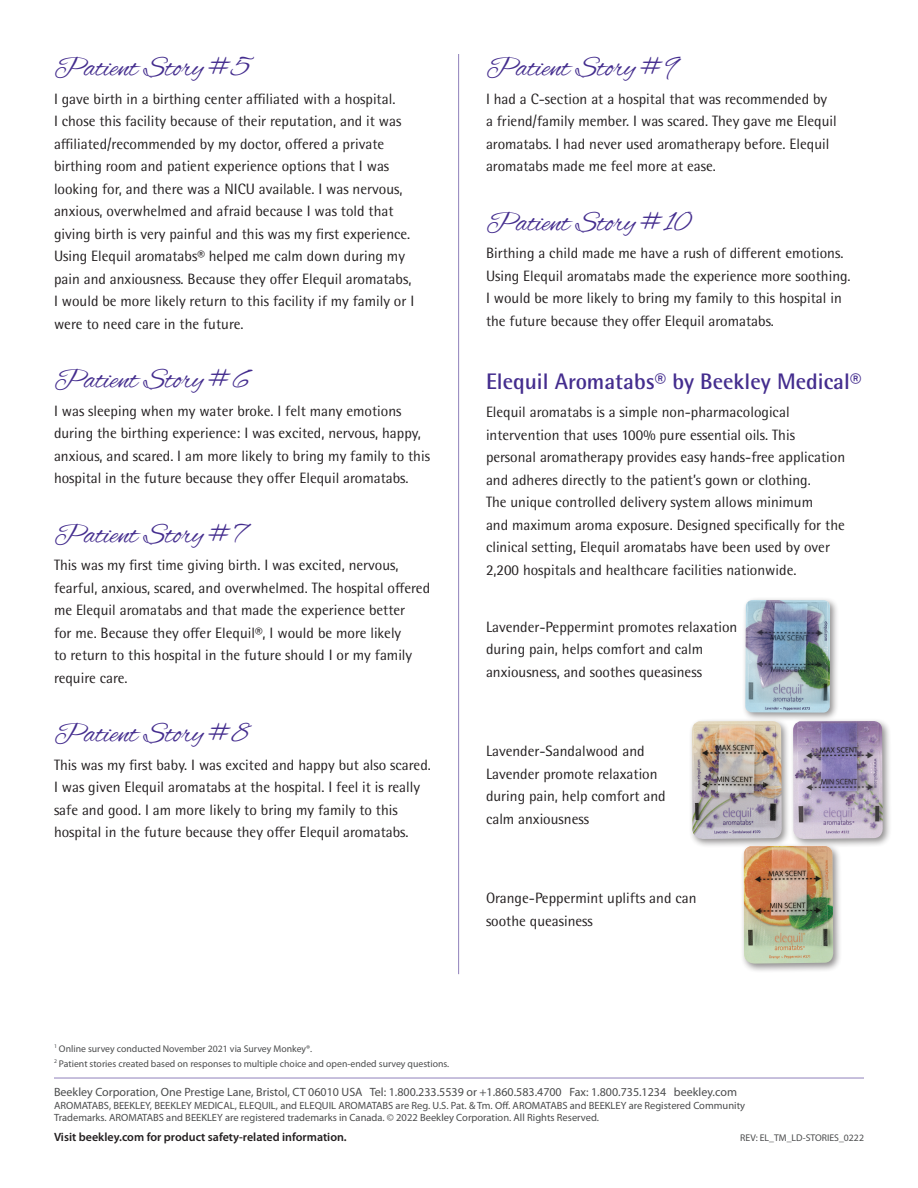
<style>
.page{position:relative;width:918px;height:1188px;background:#fff}
.page>*{position:absolute;margin:0;border:0;box-sizing:border-box;transform-origin:0 0}
.t1{font:28.5px "Alex Brush ROB";color:#442d8e}
.t2{font:700 22.5px "Rotis Semi Sans Std";color:#442d8e}
.t3{font:15px/22.5px "Rotis Semi Sans Std";color:#231f20}
.t4{font:12px "Myriad Pro";color:#4b4c4d}
.t5{font:600 12px "Myriad Pro";color:#231f20}
.t6{font:10.5px/12.6px "Myriad Pro";color:#4b4c4d}
.t7{font:9.75px "Myriad Pro";color:#4b4c4d}
</style>
<div class="page">
<div style="left:689px;top:597px;width:203px;height:376px;background:#231f20;opacity:.5"></div>
<img style="left:692px;top:721px;width:90px;height:118px">
<img style="left:744px;top:846px;width:89px;height:118px">
<img style="left:745px;top:600px;width:85px;height:113px">
<img style="left:793px;top:721px;width:90px;height:118px">
<hr style="left:54px;top:1078px;width:810px;height:1px;background:#9081bb">
<hr style="left:458px;top:54px;width:1px;height:920px;background:#9081bb">
<p class="t1" style="left:54px;top:51px;width:198px">Patient Story #5</p>
<p class="t3" style="left:54px;top:88px;width:362px">I gave birth in a birthing center affiliated with a hospital.<br>I chose this facility because of their reputation, and it was affiliated/recommended by my doctor, offered a private birthing room and patient experience options that I was looking for, and there was a NICU available. I was nervous, anxious, overwhelmed and afraid because I was told that giving birth is very painful and this was my first experience.<br>Using Elequil aromatabs® helped me calm down during my pain and anxiousness. Because they offer Elequil aromatabs, I would be more likely return to this facility if my family or I were to need care in the future.</p>
<p class="t1" style="left:54px;top:363px;width:196px">Patient Story #6</p>
<p class="t3" style="left:54px;top:400px;width:377px">I was sleeping when my water broke. I felt many emotions during the birthing experience: I was excited, nervous, happy, anxious, and scared. I am more likely to bring my family to this hospital in the future because they offer Elequil aromatabs.</p>
<p class="t1" style="left:54px;top:517px;width:193px">Patient Story #7</p>
<p class="t3" style="left:54px;top:554px;width:378px">This was my first time giving birth. I was excited, nervous, fearful, anxious, scared, and overwhelmed. The hospital offered me Elequil aromatabs and that made the experience better<br>for me. Because they offer Elequil®, I would be more likely<br>to return to this hospital in the future should I or my family require care.</p>
<p class="t1" style="left:54px;top:717px;width:196px">Patient Story #8</p>
<p class="t3" style="left:54px;top:754px;width:378px">This was my first baby. I was excited and happy but also scared.<br>I was given Elequil aromatabs at the hospital. I feel it is really safe and good. I am more likely to bring my family to this hospital in the future because they offer Elequil aromatabs.</p>
<p class="t1" style="left:486px;top:51px;width:191px">Patient Story #9</p>
<p class="t3" style="left:486px;top:88px;width:352px">I had a C-section at a hospital that was recommended by a friend/family member. I was scared. They gave me Elequil aromatabs. I had never used aromatherapy before. Elequil aromatabs made me feel more at ease.</p>
<p class="t1" style="left:486px;top:205px;width:205px">Patient Story #10</p>
<p class="t3" style="left:486px;top:242px;width:366px">Birthing a child made me have a rush of different emotions.<br>Using Elequil aromatabs made the experience more soothing.<br>I would be more likely to bring my family to this hospital in the future because they offer Elequil aromatabs.</p>
<p class="t2" style="left:486px;top:367px;width:377px">Elequil Aromatabs® by Beekley Medical®</p>
<p class="t3" style="left:486px;top:401px;width:361px">Elequil aromatabs is a simple non-pharmacological intervention that uses 100% pure essential oils. This personal aromatherapy provides easy hands-free application and adheres directly to the patient’s gown or clothing.<br>The unique controlled delivery system allows minimum<br>and maximum aroma exposure. Designed specifically for the clinical setting, Elequil aromatabs have been used by over 2,200 hospitals and healthcare facilities nationwide.</p>
<p class="t3" style="left:486px;top:616px;width:253px">Lavender-Peppermint promotes relaxation during pain, helps comfort and calm anxiousness, and soothes queasiness</p>
<p class="t3" style="left:486px;top:740px;width:181px">Lavender-Sandalwood and<br>Lavender promote relaxation during pain, help comfort and calm anxiousness</p>
<p class="t3" style="left:486px;top:887px;width:212px">Orange-Peppermint uplifts and can soothe queasiness</p>
<p class="t7" style="left:54px;top:1042px;width:260px"><sup>1</sup> Online survey conducted November 2021 via Survey Monkey®.</p>
<p class="t7" style="left:54px;top:1057px;width:397px"><sup>2</sup> Patient stories created based on responses to multiple choice and open-ended survey questions.</p>
<p class="t4" style="left:54px;top:1085px;width:685px">Beekley Corporation, One Prestige Lane, Bristol, CT 06010 USA Tel: 1.800.233.5539 or +1.860.583.4700 Fax: 1.800.735.1234 beekley.com</p>
<p class="t6" style="left:54px;top:1099px;width:693px">AROMATABS, BEEKLEY, BEEKLEY MEDICAL, ELEQUIL, and ELEQUIL AROMATABS are Reg. U.S. Pat. &amp; Tm. Off. AROMATABS and BEEKLEY are Registered Community<br>Trademarks. AROMATABS and BEEKLEY are registered trademarks in Canada. © 2022 Beekley Corporation. All Rights Reserved.</p>
<p class="t5" style="left:54px;top:1129px;width:294px">Visit beekley.com for product safety-related information.</p>
<p class="t7" style="left:740px;top:1132px;width:125px">REV: EL_TM_LD-STORIES_0222</p>
</div>
